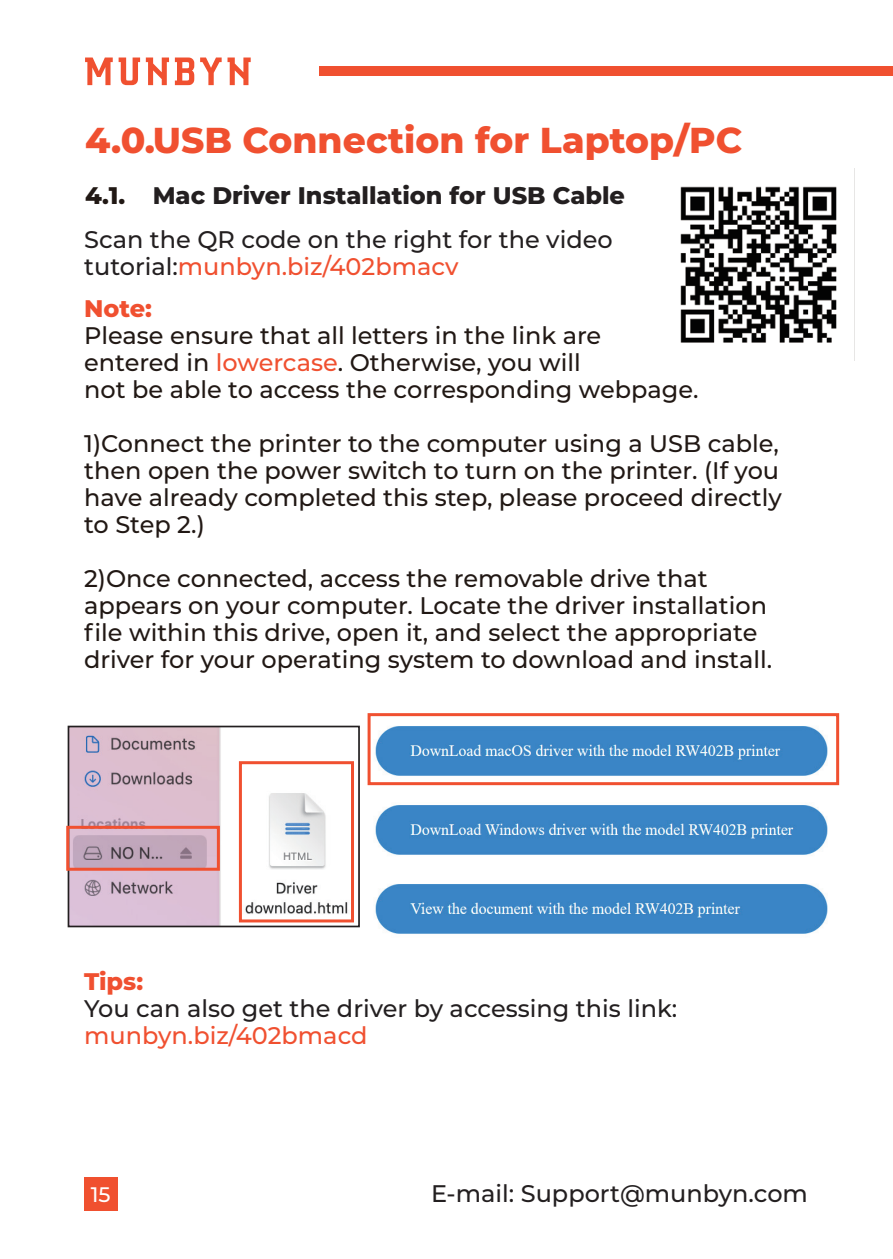
<style>
.page{position:relative;width:893px;height:1259px;background:#fff}
.page>*{position:absolute;margin:0;border:0;box-sizing:border-box;transform-origin:0 0}
.t1{font:800 36px "Montserrat";color:#f05030}
.t2{font:500 24px/27px "Montserrat";color:#211814}
.t3{font:500 24px/44.4px "Montserrat";color:#231f20}
.t4{font:500 24px/41.1px "Montserrat";color:#f05030}
.t5{font:800 24px "Montserrat";color:#f05030}
.t6{font:500 21px "Montserrat";color:#fff}
.s1{font-weight:800;color:#211814}
.s2{font-weight:800}
.s3{color:#231f20}
.s4{color:#f05030}
</style>
<div class="page">
<img style="left:680px;top:186px;width:157px;height:157px">
<svg style="left:200px;top:57px;width:51px;height:28px"></svg>
<svg style="left:85px;top:57px;width:28px;height:28px"></svg>
<svg style="left:119px;top:57px;width:21px;height:28px"></svg>
<svg style="left:146px;top:57px;width:23px;height:28px"></svg>
<svg style="left:175px;top:57px;width:19px;height:28px"></svg>
<div style="left:320px;top:67px;width:573px;height:9px;background:#f05030"></div>
<div style="left:84px;top:1177px;width:33px;height:33px;background:#f0502f"></div>
<img style="left:71px;top:728px;width:283px;height:196px">
<img style="left:369px;top:726px;width:469px;height:208px">
<div style="left:68px;top:725px;width:292px;height:202px;border:2px solid #231f20"></div>
<div style="left:66px;top:826px;width:154px;height:44px;border:3px solid #f05030"></div>
<div style="left:239px;top:761px;width:115px;height:161px;border:3px solid #f05030"></div>
<div style="left:368px;top:713px;width:471px;height:72px;border:3px solid #f05030"></div>
<h1 class="t1" style="left:85px;top:114px;width:659px">4.0. USB Connection for Laptop/PC</h1>
<p class="t3" style="left:84px;top:172px;width:542px"><span class="s1">4.1.</span> <span class="s2">Mac Driver Installation for USB Cable<br></span>Scan the QR code on the right for the video</p>
<p class="t4" style="left:84px;top:245px;width:376px"><span class="s3">tutorial:</span>munbyn.biz/402bmacv<br><span class="s2">Note:</span></p>
<p class="t2" style="left:84px;top:321px;width:616px">Please ensure that all letters in the link are entered in <span class="s4">lowercase</span>. Otherwise, you will<br>not be able to access the corresponding webpage.</p>
<p class="t2" style="left:84px;top:429px;width:699px">1)Connect the printer to the computer using a USB cable, then open the power switch to turn on the printer. (If you have already completed this step, please proceed directly to Step 2.)</p>
<p class="t2" style="left:84px;top:564px;width:690px">2)Once connected, access the removable drive that appears on your computer. Locate the driver installation file within this drive, open it, and select the appropriate driver for your operating system to download and install.</p>
<p class="t5" style="left:84px;top:964px;width:61px">Tips:</p>
<p class="t3" style="left:84px;top:985px;width:595px">You can also get the driver by accessing this link:</p>
<p class="t4" style="left:84px;top:1014px;width:285px">munbyn.biz/402bmacd</p>
<p class="t6" style="left:91px;top:1180px;width:21px">15</p>
<p class="t3" style="left:431px;top:1170px;width:378px">E-mail: Support@munbyn.com</p>
</div>
